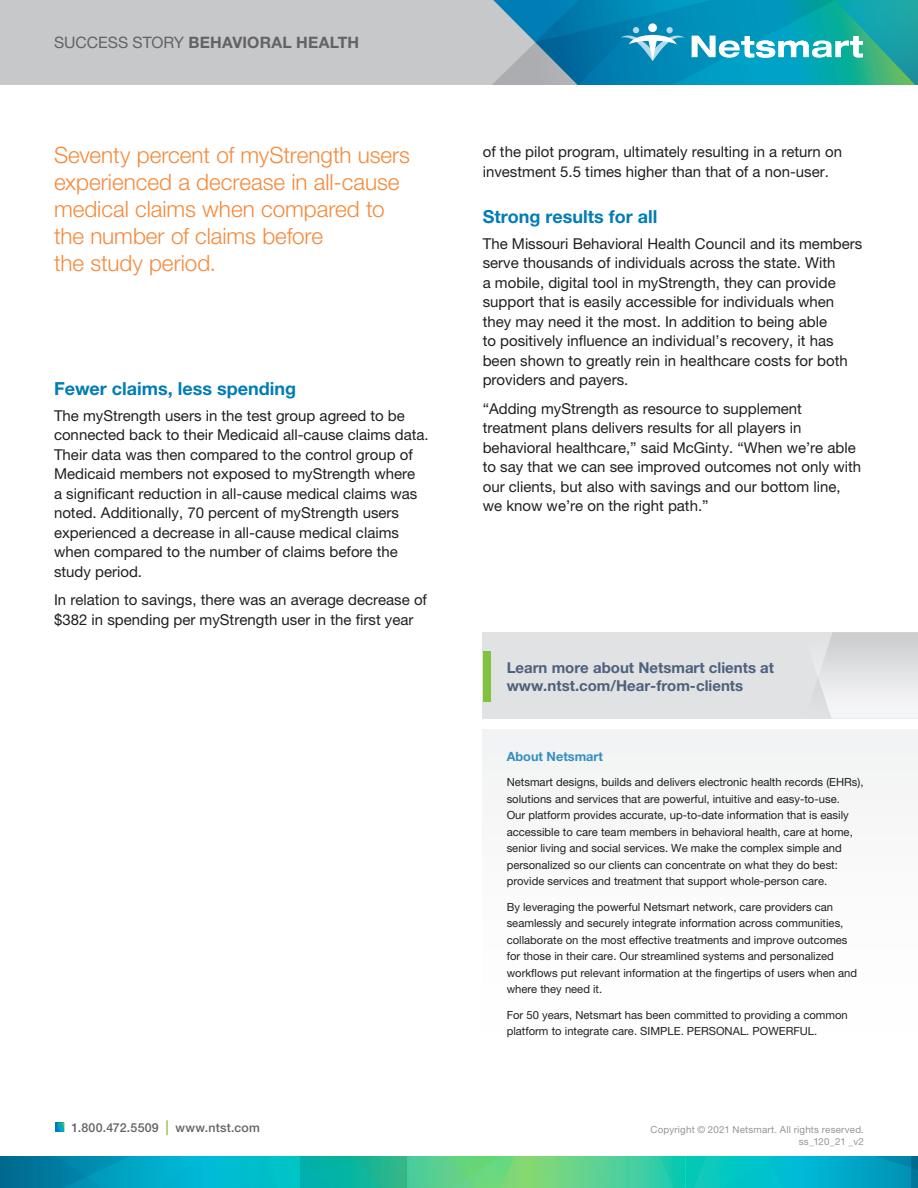
<style>
.page{position:relative;width:918px;height:1188px;background:#fff}
.page>*{position:absolute;margin:0;border:0;box-sizing:border-box;transform-origin:0 0}
.Quotation{font:300 22.5px/27px "Helvetica Neue LT Pro";color:#f58a3b}
.Subhead{font:700 18px "Helvetica Neue LT Pro";color:#007db5}
.t1{font:700 15.75px "Helvetica Neue LT Pro";letter-spacing:.01em;color:#636366}
.Body_copy{font:15px/19.5px "Helvetica Neue LT Pro";color:#231f20}
.t2{font:700 15px/18px "Helvetica Neue LT Pro";color:#4c617c}
.t3{font:700 12.75px "Helvetica Neue LT Pro";color:#348ec1}
.t4{font:500 12.3px "Helvetica Neue LT Pro";letter-spacing:.02em;color:#636366}
.t5{font:11.25px/16.5px "Helvetica Neue LT Pro";color:#231f20}
.t6{font:9.75px "Helvetica Neue LT Pro";letter-spacing:.02em;color:#939598}
.s1{font-weight:400}
.s2{font-size:14.85px;color:#81c340}
</style>
<div class="page">
<div style="left:0;top:0;width:918px;height:85px;background:#c7c8ca"></div>
<svg style="left:692px;top:0;width:226px;height:85px;background:#23aab5"></svg>
<svg style="left:492px;top:0;width:193px;height:85px;background:#328fb5"></svg>
<div style="left:666px;top:27px;width:7px;height:6px;background:#b2dbe9;border-radius:50%"></div>
<div style="left:483px;top:632px;width:435px;height:87px;background:#e1e2e4"></div>
<div style="left:483px;top:730px;width:435px;height:369px;background:#fbfbfb"></div>
<svg style="left:817px;top:632px;width:101px;height:87px"></svg>
<div style="left:483px;top:651px;width:7px;height:50px;background:#81c340"></div>
<svg style="left:0;top:1157px;width:918px;height:31px;background:#1db6ac"></svg>
<svg style="left:56px;top:1122px;width:8px;height:10px"></svg>
<p class="t1" style="left:54px;top:33px;width:307px"><span class="s1">SUCCESS STORY</span> BEHAVIORAL HEALTH</p>
<p class="Quotation" style="left:54px;top:141px;width:358px">Seventy percent of myStrength users experienced a decrease in all-cause medical claims when compared to the number of claims before<br>the study period.</p>
<p class="Subhead" style="left:54px;top:378px;width:244px">Fewer claims, less spending</p>
<p class="Body_copy" style="left:54px;top:406px;width:376px">The myStrength users in the test group agreed to be connected back to their Medicaid all-cause claims data.<br>Their data was then compared to the control group of Medicaid members not exposed to myStrength where<br>a significant reduction in all-cause medical claims was noted. Additionally, 70 percent of myStrength users experienced a decrease in all-cause medical claims when compared to the number of claims before the study period.</p>
<p class="Body_copy" style="left:54px;top:590px;width:375px">In relation to savings, there was an average decrease of $382 in spending per myStrength user in the first year</p>
<p class="Body_copy" style="left:483px;top:142px;width:361px">of the pilot program, ultimately resulting in a return on investment 5.5 times higher than that of a non-user.</p>
<p class="Subhead" style="left:483px;top:206px;width:176px">Strong results for all</p>
<p class="Body_copy" style="left:483px;top:233px;width:381px">The Missouri Behavioral Health Council and its members serve thousands of individuals across the state. With<br>a mobile, digital tool in myStrength, they can provide support that is easily accessible for individuals when they may need it the most. In addition to being able<br>to positively influence an individual’s recovery, it has been shown to greatly rein in healthcare costs for both providers and payers.</p>
<p class="Body_copy" style="left:483px;top:398px;width:380px">“Adding myStrength as resource to supplement treatment plans delivers results for all players in behavioral healthcare,” said McGinty. “When we’re able to say that we can see improved outcomes not only with our clients, but also with savings and our bottom line, we know we’re on the right path.”</p>
<p class="t2" style="left:507px;top:658px;width:269px">Learn more about Netsmart clients at www.ntst.com/Hear-from-clients</p>
<p class="t3" style="left:507px;top:748px;width:98px">About Netsmart</p>
<p class="t5" style="left:507px;top:774px;width:358px">Netsmart designs, builds and delivers electronic health records (EHRs), solutions and services that are powerful, intuitive and easy-to-use.<br>Our platform provides accurate, up-to-date information that is easily accessible to care team members in behavioral health, care at home, senior living and social services. We make the complex simple and personalized so our clients can concentrate on what they do best: provide services and treatment that support whole-person care.</p>
<p class="t5" style="left:507px;top:898px;width:352px">By leveraging the powerful Netsmart network, care providers can seamlessly and securely integrate information across communities, collaborate on the most effective treatments and improve outcomes for those in their care. Our streamlined systems and personalized workflows put relevant information at the fingertips of users when and where they need it.</p>
<p class="t5" style="left:507px;top:1006px;width:343px">For 50 years, Netsmart has been committed to providing a common platform to integrate care. SIMPLE. PERSONAL. POWERFUL.</p>
<p class="t4" style="left:71px;top:1120px;width:190px">1.800.472.5509 <span class="s2">|</span> www.ntst.com</p>
<p class="t6" style="left:651px;top:1124px;width:215px">Copyright © 2021 Netsmart. All rights reserved.</p>
<p class="t6" style="left:799px;top:1136px;width:67px">ss_120_21 _v2</p>
</div>
